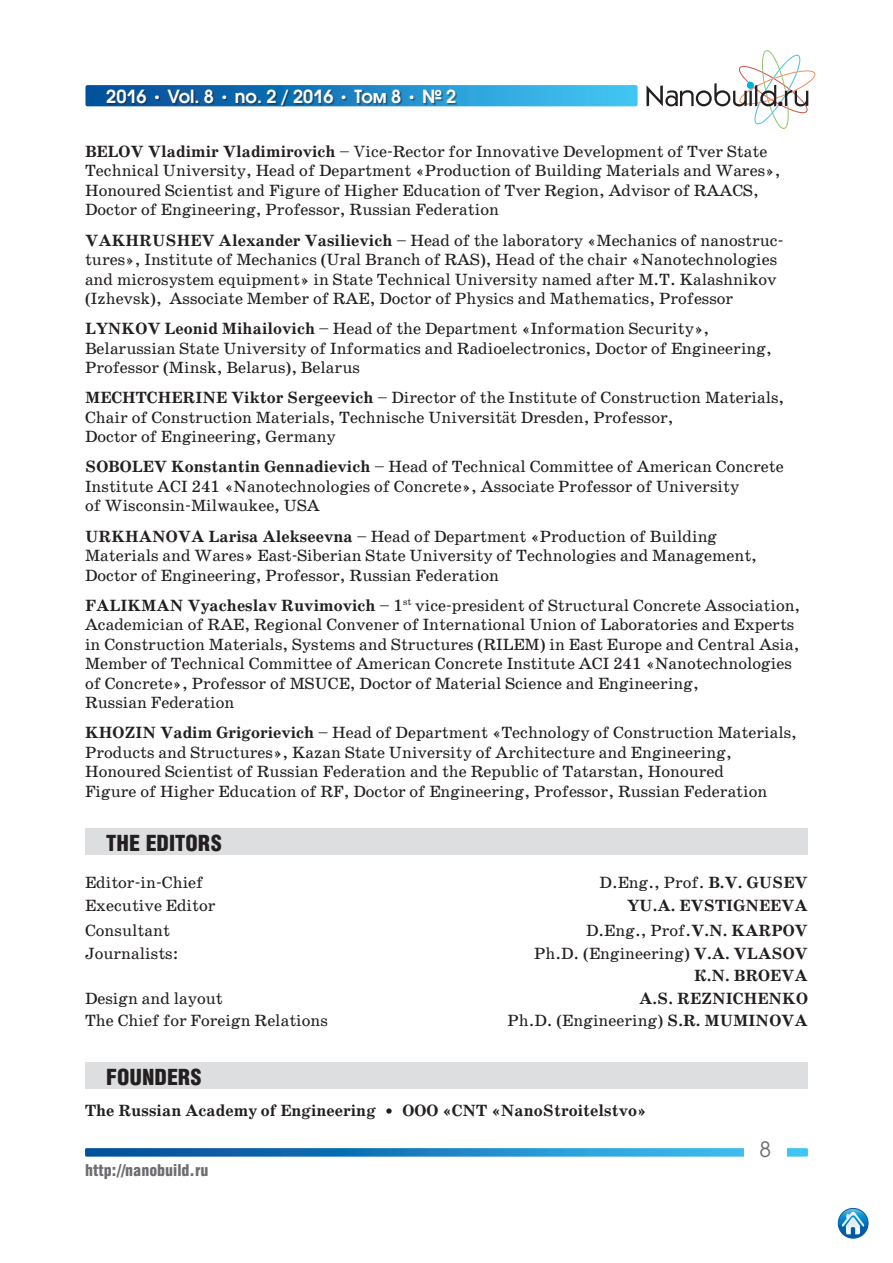
<style>
.page{position:relative;width:893px;height:1263px;background:#fff}
.page>*{position:absolute;margin:0;border:0;box-sizing:border-box;transform-origin:0 0}
.t1{font:900 22.5px "Helios Cond";color:#231f20}
.t2{font:21px "Avant Garde Gothic C";color:#6c6d70}
.t3{font:600 18px "Avant Garde Gothic C";color:#fff}
.t4{font:16.5px/19.5px "School Book C";color:#231f20}
.t5{font:700 16.5px/22.5px "School Book C";color:#231f20;text-align:right}
.t6{font:900 16.5px "Helios Cond";color:#6c6d70}
.s1{font-family:"School Book C";font-weight:700}
.s2{font-weight:700}
.s3{font-family:"Newton"}
.s4{font-weight:400}
.s5{font-family:"Avant Garde Gothic C";font-weight:400}
</style>
<div class="page">
<svg style="left:85px;top:1148px;width:723px;height:8px"></svg>
<div style="left:744px;top:1137px;width:43px;height:19px;background:#fff"></div>
<div style="left:85px;top:85px;width:553px;height:21px;background:linear-gradient(to right,#004694,#42c8f7);border-radius:2px"></div>
<div style="left:108px;top:90px;width:349px;height:17px;background:#231f20;opacity:.5"></div>
<svg style="left:646px;top:50px;width:169px;height:79px"></svg>
<img style="left:838px;top:1208px;width:30px;height:30px;border-radius:15px">
<div style="left:838px;top:1208px;width:30px;height:30px;border:1px solid #015ca3;border-radius:50%"></div>
<div style="left:85px;top:828px;width:723px;height:26px;background:#dddee0"></div>
<div style="left:85px;top:1062px;width:723px;height:26px;background:#dddee0"></div>
<p class="t3" style="left:106px;top:85px;width:351px">2016 <span class="s1">•</span> Vol. 8 <span class="s1">•</span> no. 2 / 2016 <span class="s1">•</span> Том 8 <span class="s1">•</span> № 2</p>
<p class="t4" style="left:85px;top:142px;width:697px"><span class="s2">BELOV Vladimir Vladimirovich</span> – Vice-Rector for Innovative Development of Tver State Technical University, Head of Department «Production of Building Materials and Wares», Honoured Scientist and Figure of Higher Education of Tver Region, Advisor of RAACS, Doctor of Engineering, Professor, Russian Federation</p>
<p class="t4" style="left:85px;top:230px;width:700px"><span class="s2">VAKHRUSHEV Alexander Vasilievich</span> – Head of the laboratory «Mechanics of nanostruc&shy;tures», Institute of Mechanics (Ural Branch of RAS), Head of the chair «Nanotechnologies and microsystem equipment» in State Technical University named after M.T. Kalashnikov (Izhevsk), Associate Member of RAE, Doctor of Physics and Mathematics, Professor</p>
<p class="t4" style="left:85px;top:319px;width:688px"><span class="s2">LYNKOV Leonid Mihailovich</span> – Head of the Department «Information Security»,<br>Belarussian State University of Informatics and Radioelectronics, Doctor of Engineering,<br>Professor (Minsk, Belarus), Belarus</p>
<p class="t4" style="left:85px;top:388px;width:701px"><span class="s2">MECHTCHERINE Viktor Sergeevich</span> – Director of the Institute of Construction Materials,<br>Chair of Construction Materials, Technische Universit<span class="s3">ä</span>t Dresden, Professor,<br>Doctor of Engineering, Germany</p>
<p class="t4" style="left:85px;top:457px;width:700px"><span class="s2">SOBOLEV Konstantin Gennadievich</span> – Head of Technical Committee of American Concrete<br>Institute ACI 241 «Nanotechnologies of Concrete», Associate Professor of University<br>of Wisconsin-Milwaukee, USA</p>
<p class="t4" style="left:85px;top:526px;width:673px"><span class="s2">URKHANOVA Larisa Alekseevna</span> – Head of Department «Production of Building<br>Materials and Wares» East-Siberian State University of Technologies and Management,<br>Doctor of Engineering, Professor, Russian Federation</p>
<p class="t4" style="left:85px;top:595px;width:717px"><span class="s2">FALIKMAN Vyacheslav Ruvimovich</span> – 1<sup>st</sup> vice-president of Structural Concrete Association, Academician of RAE, Regional Convener of International Union of Laboratories and Experts in Construction Materials, Systems and Structures (RILEM) in East Europe and Central Asia, Member of Technical Committee of American Concrete Institute ACI 241 «Nanotechnologies of Concrete», Professor of MSUCE, Doctor of Material Science and Engineering,<br>Russian Federation</p>
<p class="t4" style="left:85px;top:723px;width:713px"><span class="s2">KHOZIN Vadim Grigorievich</span> – Head of Department «Technology of Construction Materials, Products and Structures», Kazan State University of Architecture and Engineering, Honoured Scientist of Russian Federation and the Republic of Tatarstan, Honoured<br>Figure of Higher Education of RF, Doctor of Engineering, Professor, Russian Federation</p>
<h1 class="t1" style="left:106px;top:830px;width:117px">THE EDITORS</h1>
<p class="t4" style="left:85px;top:873px;width:120px">Editor-in-Chief</p>
<p class="t4" style="left:600px;top:873px;width:173px">D.Eng., Prof. <span class="s2">B.V. Gusev</span></p>
<p class="t4" style="left:85px;top:895px;width:132px">Executive Editor</p>
<p class="t5" style="left:627px;top:894px;width:75px">Yu.А. Evstig</p>
<p class="t5" style="left:745px;top:894px;width:27px">Neeva</p>
<p class="t4" style="left:85px;top:921px;width:86px">Consultant</p>
<p class="t4" style="left:586px;top:921px;width:173px">D.Eng., Prof.<span class="s2">V.N. Karpov</span></p>
<p class="t4" style="left:85px;top:943px;width:95px">Journalists:</p>
<p class="t5" style="left:534px;top:942px;width:226px"><span class="s4">Ph.D. (Engineering)</span> V.A. Vlasov<br>К.N. Broeva</p>
<p class="t4" style="left:85px;top:988px;width:139px">Design and layout</p>
<p class="t5" style="left:639px;top:987px;width:64px">А.S. Reznichenko</p>
<p class="t4" style="left:85px;top:1011px;width:244px">The Сhief for Foreign Relations</p>
<p class="t4" style="left:507px;top:1011px;width:226px">Ph.D. (Engineering) <span class="s2">S.R. Muminova</span></p>
<h1 class="t1" style="left:106px;top:1064px;width:97px">FOUNDERS</h1>
<p class="t5" style="left:85px;top:1100px;width:563px">The Russian Academy of Engineering <span class="s5">•</span> ООО «CNT «NanoStroitelstvo»</p>
<p class="t6" style="left:85px;top:1161px;width:125px">http://nanobuild.ru</p>
<p class="t2" style="left:760px;top:1136px;width:13px">8</p>
</div>
